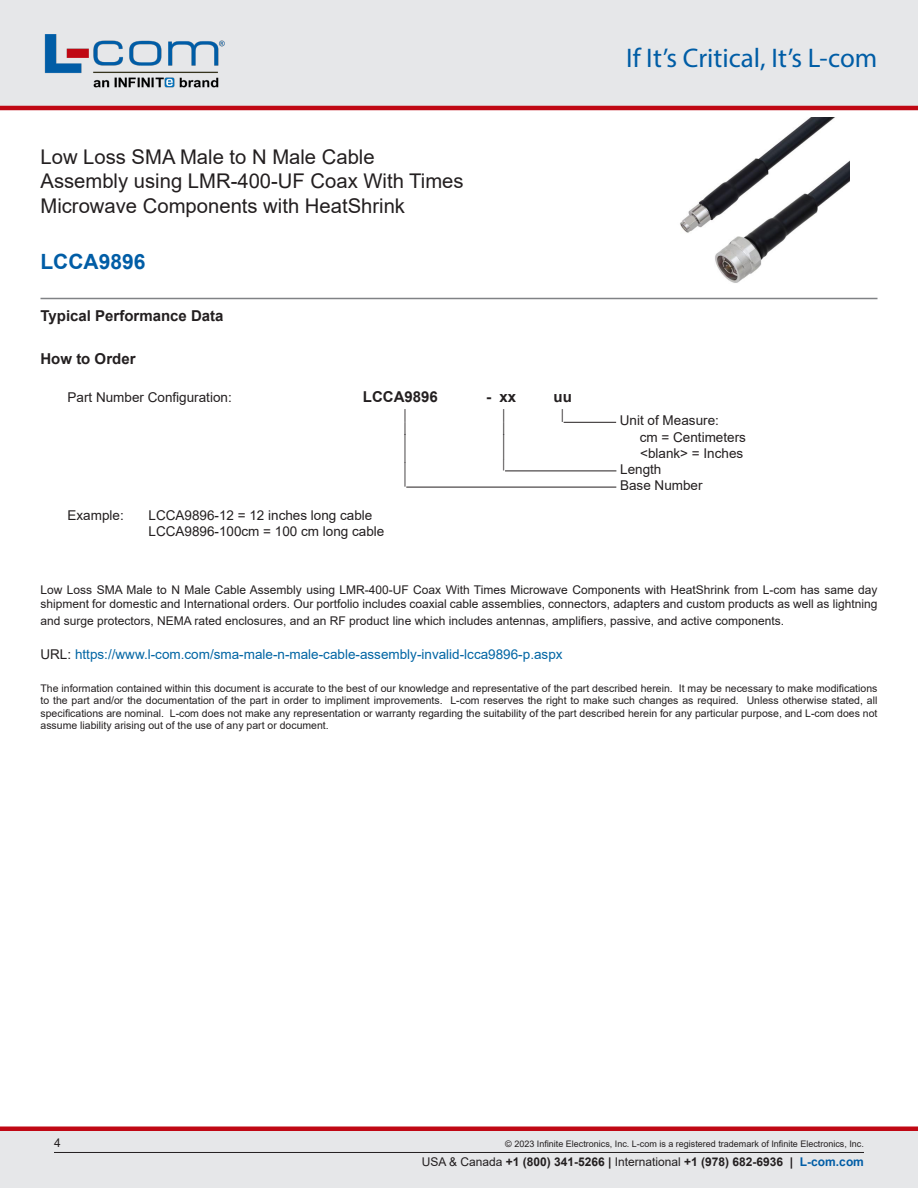
<style>
.page{position:relative;width:918px;height:1188px;background:#fff}
.page>*{position:absolute;margin:0;border:0;box-sizing:border-box;transform-origin:0 0}
.Specs_Para{font:30px "Arial";color:#231f20;scale:.33 1}
.t1{font:27px "Myriad Pro";color:#005da6}
.Specs_Para-2{font:26.85px "Arial";color:#231f20;scale:.37 1}
.Specs_Para-3{font:25.8px "Arial";color:#231f20;scale:.39 1}
.Branded_Part_No{font:700 21px "Arial";color:#005da6}
.Web_Description_Para{font:20.25px/24.3px "Arial";color:#231f20}
.Head1{font:700 15px "Arial";color:#231f20}
.Specs_Para-4{font:700 15px "Arial";color:#231f20}
.Specs_Para-5{font:700 15px "Arial";color:#231f20;scale:1.04 1}
.Specs_Para-6{font:13.5px "Arial";color:#231f20}
.Marketing_and_URL{font:13.5px "Arial";color:#0065a4}
.Specs_Para-7{font:13.5px "Arial";color:#231f20;scale:.75 1}
.Web_Description_Para-2{font:12px/14.4px "Arial";color:#231f20}
.t2{font:700 12px "Arial";color:#231f20}
.Specs_Para-8{font:11.25px "Arial";color:#231f20;scale:.86 1}
.t3{font:10.5px/12.6px "Arial";color:#231f20;text-align:justify}
.Copyright_disclaimer{font:9px "Arial";color:#231f20}
.s1{color:#231f20}
.s2{font-weight:400}
.s3{color:#005da6}
</style>
<div class="page">
<div style="left:0;top:1131px;width:918px;height:57px;background:#e6e7e9"></div>
<div style="left:0;top:1126px;width:918px;height:5px;background:#c00814"></div>
<div style="left:0;top:0;width:918px;height:108px;background:#e6e7e9"></div>
<hr style="left:0;top:106px;width:918px;height:4px;background:#c00814">
<img style="left:44px;top:34px;width:181px;height:54px">
<hr style="left:54px;top:1152px;width:810px;height:1px;background:#231f20">
<hr style="left:40px;top:298px;width:838px;height:1px;background:#808285">
<img style="left:680px;top:117px;width:169px;height:166px">
<hr style="left:564px;top:422px;width:52px;height:1px;background:#231f20">
<hr style="left:505px;top:470px;width:111px;height:1px;background:#231f20">
<hr style="left:406px;top:487px;width:210px;height:1px;background:#231f20">
<h1 class="Web_Description_Para" style="left:40px;top:145px;width:425px">Low Loss SMA Male to N Male Cable<br>Assembly using LMR-400-UF Coax With Times<br>Microwave Components with HeatShrink</h1>
<p class="Branded_Part_No" style="left:40px;top:247px;width:107px">LCCA9896</p>
<h2 class="t1" style="left:626px;top:41px;width:253px">If It’s Critical, It’s L-com</h2>
<p class="Head1" style="left:40px;top:306px;width:185px">Typical Performance Data</p>
<p class="Head1" style="left:40px;top:348px;width:97px">How to Order</p>
<p class="Specs_Para-6" style="left:68px;top:388px;width:166px">Part Number Configuration:</p>
<p class="Specs_Para-4" style="left:363px;top:387px;width:77px">LCCA9896</p>
<p class="Specs_Para-5" style="left:486px;top:387px;width:31px">- xx</p>
<p class="Specs_Para-4" style="left:554px;top:387px;width:20px">uu</p>
<p class="Specs_Para-7" style="left:404px;top:405px;width:5px">|</p>
<p class="Specs_Para-7" style="left:503px;top:405px;width:5px">|</p>
<p class="Specs_Para-7" style="left:561px;top:405px;width:5px">|</p>
<p class="Specs_Para-6" style="left:620px;top:411px;width:101px">Unit of Measure:</p>
<p class="Specs_Para-7" style="left:404px;top:418px;width:5px">|</p>
<p class="Specs_Para-7" style="left:503px;top:418px;width:5px">|</p>
<p class="Specs_Para-6" style="left:640px;top:428px;width:108px">cm = Centimeters</p>
<p class="Specs_Para" style="left:404px;top:425px;width:9px">|</p>
<p class="Specs_Para-2" style="left:503px;top:426px;width:9px">|</p>
<p class="Specs_Para-6" style="left:640px;top:444px;width:105px">&lt;blank&gt; = Inches</p>
<p class="Specs_Para-8" style="left:503px;top:457px;width:4px">|</p>
<p class="Specs_Para-6" style="left:620px;top:460px;width:43px">Length</p>
<p class="Specs_Para-3" style="left:404px;top:454px;width:8px">|</p>
<p class="Specs_Para-6" style="left:620px;top:476px;width:84px">Base Number</p>
<p class="Specs_Para-6" style="left:68px;top:506px;width:58px">Example:</p>
<p class="Specs_Para-6" style="left:148px;top:506px;width:225px">LCCA9896-12 = 12 inches long cable</p>
<p class="Specs_Para-6" style="left:148px;top:522px;width:237px">LCCA9896-100cm = 100 cm long cable</p>
<h1 class="Web_Description_Para-2" style="left:40px;top:582px;width:838px">Low Loss SMA Male to N Male Cable Assembly using LMR-400-UF Coax With Times Microwave Components with HeatShrink from L-com has same day shipment for domestic and International orders. Our portfolio includes coaxial cable assemblies, connectors, adapters and custom products as well as lightning</h1>
<h1 class="Web_Description_Para-2" style="left:40px;top:613px;width:745px">and surge protectors, NEMA rated enclosures, and an RF product line which includes antennas, amplifiers, passive, and active components.</h1>
<p class="Marketing_and_URL" style="left:40px;top:645px;width:524px"><span class="s1">URL:</span> https://www.l-com.com/sma-male-n-male-cable-assembly-invalid-lcca9896-p.aspx</p>
<p class="t3" style="left:40px;top:682px;width:838px">The information contained within this document is accurate to the best of our knowledge and representative of the part described herein. It may be necessary to make modifications to the part and/or the documentation of the part in order to impliment improvements. L-com reserves the right to make such changes as required. Unless otherwise stated, all specifications are nominal. L-com does not make any representation or warranty regarding the suitability of the part described herein for any particular purpose, and L-com does not assume liability arising out of the use of any part or document.</p>
<p class="Web_Description_Para-2" style="left:54px;top:1136px;width:8px">4</p>
<p class="Copyright_disclaimer" style="left:505px;top:1138px;width:360px">© 2023 Infinite Electronics, Inc. L-com is a registered trademark of Infinite Electronics, Inc.</p>
<p class="t2" style="left:422px;top:1153px;width:444px"><span class="s2">USA &amp; Canada</span> +1 (800) 341-5266 | <span class="s2">International</span> +1 (978) 682-6936 | <span class="s3">L-com.com</span></p>
</div>
